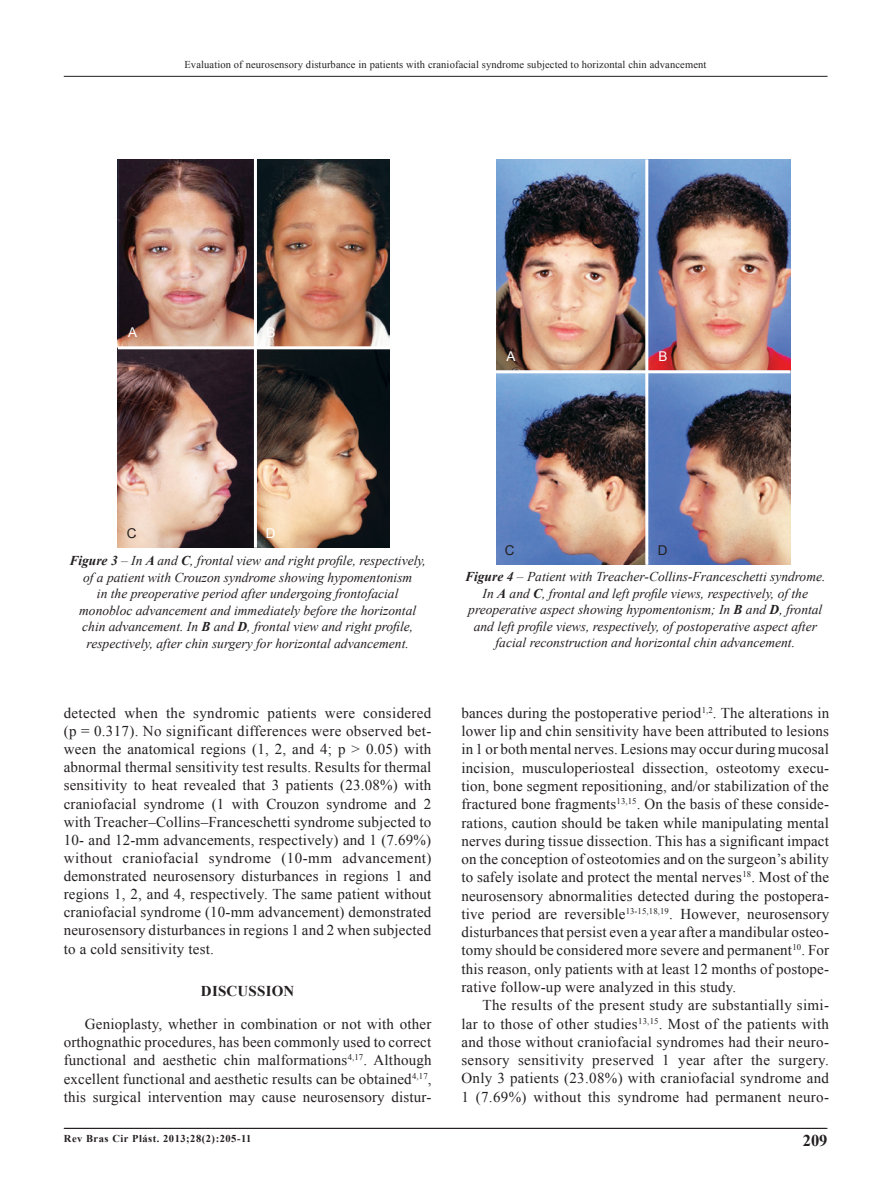
<style>
.page{position:relative;width:893px;height:1191px;background:#fff}
.page>*{position:absolute;margin:0;border:0;box-sizing:border-box;transform-origin:0 0}
.t1{font:700 16.5px "Times New Roman";color:#231f20}
.t2{font:15px/18.3px "Times New Roman";letter-spacing:.01em;color:#231f20;text-align:justify}
.t3{font:700 15px "Times New Roman";letter-spacing:.015em;color:#231f20}
.t4{font:italic 13.5px/16.5px "Times New Roman";color:#231f20;text-align:center}
.t5{font:13.5px "Arial";color:#fff}
.t6{font:13.5px "Arial";color:#231f20}
.t7{font:10.5px "Times New Roman";letter-spacing:.01em;color:#231f20}
.t8{font:700 10.5px "Times New Roman";letter-spacing:.05em;color:#231f20}
.s1{font-weight:700}
</style>
<div class="page">
<hr style="left:64px;top:1128px;width:763px;height:1px;background:#231f20">
<hr style="left:64px;top:76px;width:763px;height:1px;background:#231f20">
<img style="left:118px;top:159px;width:272px;height:389px">
<hr style="left:254px;top:151px;width:3px;height:397px;background:#fff">
<hr style="left:118px;top:346px;width:272px;height:3px;background:#fff">
<img style="left:496px;top:159px;width:294px;height:405px">
<hr style="left:645px;top:159px;width:3px;height:405px;background:#fff">
<hr style="left:496px;top:370px;width:294px;height:3px;background:#fff">
<p class="t7" style="left:184px;top:57px;width:523px">Evaluation of neurosensory disturbance in patients with craniofacial syndrome subjected to horizontal chin advancement</p>
<p class="t5" style="left:128px;top:323px;width:11px">A</p>
<p class="t5" style="left:267px;top:323px;width:11px">B</p>
<p class="t5" style="left:506px;top:347px;width:11px">A</p>
<p class="t5" style="left:659px;top:347px;width:11px">B</p>
<p class="t6" style="left:127px;top:524px;width:11px">C</p>
<p class="t5" style="left:266px;top:524px;width:11px">D</p>
<p class="t4" style="left:69px;top:552px;width:358px"><span class="s1">Figure 3</span> – In <span class="s1">A</span> and <span class="s1">C</span>, frontal view and right profile, respectively, of a patient with Crouzon syndrome showing hypomentonism<br>in the preoperative period after undergoing frontofacial monobloc advancement and immediately before the horizontal chin advancement. In <span class="s1">B</span> and <span class="s1">D</span>, frontal view and right profile, respectively, after chin surgery for horizontal advancement.</p>
<p class="t2" style="left:64px;top:703px;width:369px;text-align:left">detected when the syndromic patients were considered (p = 0.317). No significant differences were observed bet---- ween the anatomical regions (1, 2, and 4; p &gt; 0.05) with abnormal thermal sensitivity test results. Results for thermal sensitivity to heat revealed that 3 patients (23.08%) with craniofacial syndrome (1 with Crouzon syndrome and 2 with Treacher–Collins–Franceschetti syndrome subjected to 10- and 12-mm advancements, respectively) and 1 (7.69%) without craniofacial syndrome (10-mm advancement) demonstrated neurosensory disturbances in regions 1 and regions 1, 2, and 4, respectively. The same patient without craniofacial syndrome (10-mm advancement) demonstrated neurosensory disturbances in regions 1 and 2 when subjected to a cold sensitivity test.</p>
<p class="t3" style="left:201px;top:980px;width:95px">DISCUSSION</p>
<p class="t2" style="left:64px;top:1014px;width:369px;text-indent:21px">Genioplasty, whether in combination or not with other orthognathic procedures, has been commonly used to correct functional and aesthetic chin malformations<sup>4,17</sup>. Although excellent functional and aesthetic results can be obtained<sup>4,17</sup>, this surgical intervention may cause neurosensory distur-</p>
<p class="t6" style="left:505px;top:541px;width:11px">C</p>
<p class="t6" style="left:658px;top:541px;width:11px">D</p>
<p class="t4" style="left:465px;top:568px;width:362px"><span class="s1">Figure 4</span> – Patient with Treacher-Collins-Franceschetti syndrome.<br>In <span class="s1">A</span> and <span class="s1">C</span>, frontal and left profile views, respectively, of the preoperative aspect showing hypomentonism; In <span class="s1">B</span> and <span class="s1">D</span>, frontal and left profile views, respectively, of postoperative aspect after facial reconstruction and horizontal chin advancement.</p>
<p class="t2" style="left:461px;top:703px;width:369px">bances during the postoperative period<sup>1,2</sup>. The alterations in lower lip and chin sensitivity have been attributed to lesions in 1 or both mental nerves. Lesions may occur during mucosal incision, musculoperiosteal dissection, osteotomy execu&shy;tion, bone segment repositioning, and/or stabilization of the fractured bone fragments<sup>13,15</sup>. On the basis of these conside&shy;rations, caution should be taken while manipulating mental nerves during tissue dissection. This has a significant impact on the conception of osteotomies and on the surgeon’s ability to safely isolate and protect the mental nerves<sup>18</sup>. Most of the neurosensory abnormalities detected during the postopera&shy;tive period are reversible<sup>13-15,18,19</sup>. However, neurosensory disturbances that persist even a year after a mandibular osteo&shy;tomy should be considered more severe and permanent<sup>10</sup>. For this reason, only patients with at least 12 months of postope&shy;rative follow-up were analyzed in this study.</p>
<p class="t2" style="left:461px;top:996px;width:369px;text-align:left;text-indent:21px">The results of the present study are substantially simi--- lar to those of other studies<sup>13,15</sup>. Most of the patients with and those without craniofacial syndromes had their neuro-- sensory sensitivity preserved 1 year after the surgery.<br>Only 3 patients (23.08%) with craniofacial syndrome and 1 (7.69%) without this syndrome had permanent neuro-</p>
<p class="t8" style="left:64px;top:1131px;width:189px">Rev Bras Cir Plást. 2013;28(2):205-11</p>
<p class="t1" style="left:803px;top:1129px;width:26px">209</p>
</div>
